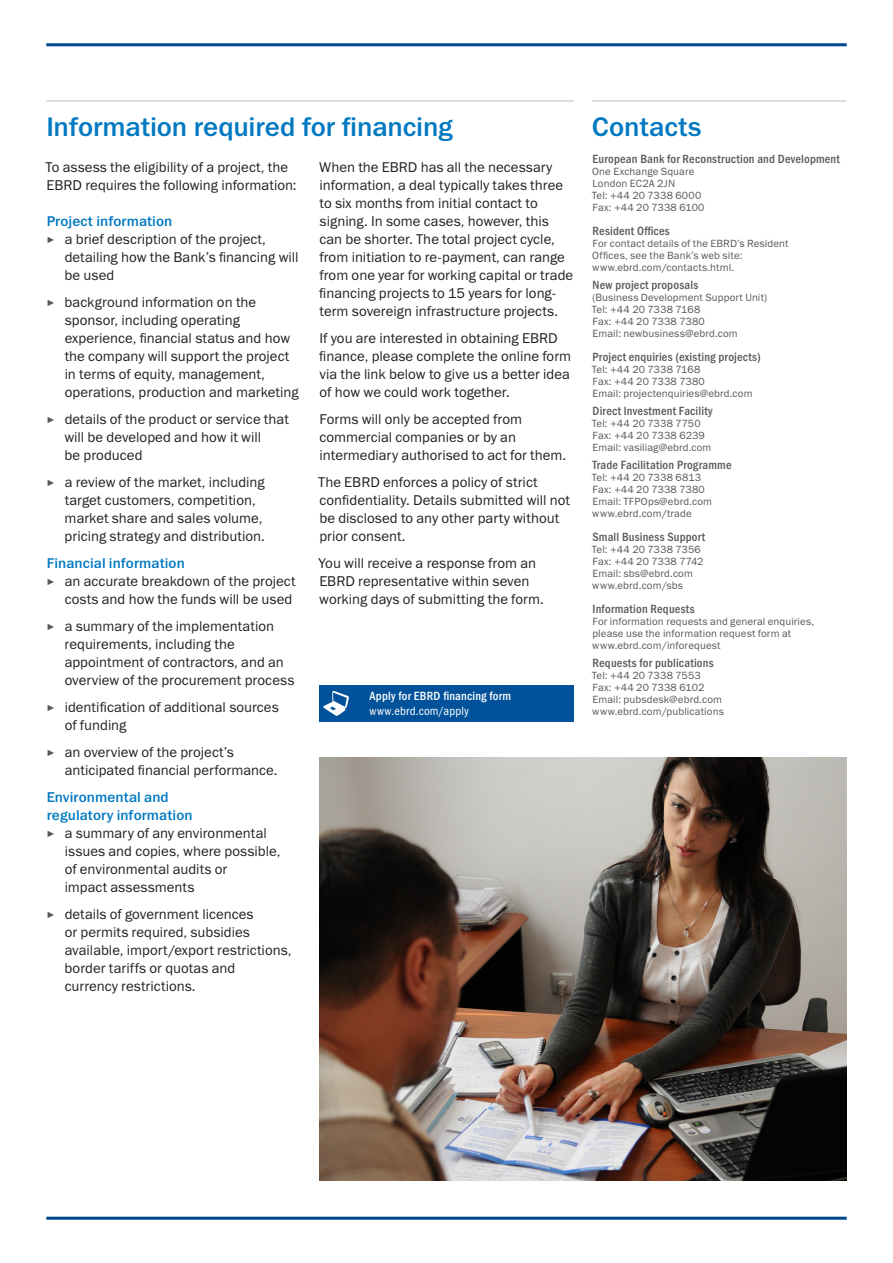
<style>
.page{position:relative;width:893px;height:1263px;background:#fff}
.page>*{position:absolute;margin:0;border:0;box-sizing:border-box;transform-origin:0 0}
.Basic_-_H1{font:27px "Franklin Gothic Medium ITC";letter-spacing:-.005em;color:#0079c2}
.Basic_-_Body{font:14.25px/18px "Franklin Gothic Book ITC";color:#231f20}
.Basic_-_H3{font:14.25px/18px "Franklin Gothic Medium ITC";letter-spacing:.005em;color:#0079c2}
.Contacts_-_heading{font:12px "Franklin Gothic Medi Cond ITC";letter-spacing:.015em;color:#57585a}
.Link_-_heading{font:12px "Franklin Gothic Medi Cond ITC";letter-spacing:.015em;color:#fff}
.Link_-_body{font:12px "Franklin Gothic Book Cond ITC";letter-spacing:.015em;color:#fff}
.Contacts_-_body{font:10.5px/12px "Franklin Gothic Book ITC";letter-spacing:.015em;color:#57585a}
.s1{font-family:"Arial";font-size:9px;color:#57585a}
</style>
<div class="page">
<hr style="left:46px;top:43px;width:801px;height:3px;background:#01498d">
<hr style="left:46px;top:1217px;width:801px;height:3px;background:#01498d">
<img style="left:319px;top:757px;width:528px;height:423px">
<div style="left:319px;top:685px;width:255px;height:36px;background:#01529a"></div>
<svg style="left:323px;top:691px;width:26px;height:25px"></svg>
<hr style="left:592px;top:100px;width:255px;height:2px;background:#d1d2d4">
<hr style="left:46px;top:100px;width:528px;height:2px;background:#d1d2d4">
<p class="Basic_-_H1" style="left:46px;top:111px;width:408px">Information required for financing</p>
<p class="Basic_-_Body" style="left:45px;top:158px;width:253px">To assess the eligibility of a project, the<br>EBRD requires the following information:</p>
<p class="Basic_-_H3" style="left:47px;top:213px;width:127px">Project information</p>
<p class="Basic_-_Body" style="left:65px;top:230px;width:235px;text-indent:-18px"><span class="s1">►</span> a brief description of the project, detailing how the Bank’s financing will be used</p>
<p class="Basic_-_Body" style="left:65px;top:293px;width:235px;text-indent:-18px"><span class="s1">►</span> background information on the sponsor, including operating experience, financial status and how the company will support the project in terms of equity, management, operations, production and marketing</p>
<p class="Basic_-_Body" style="left:64px;top:410px;width:226px;text-indent:-18px"><span class="s1">►</span> details of the product or service that will be developed and how it will<br>be produced</p>
<p class="Basic_-_Body" style="left:65px;top:473px;width:202px;text-indent:-18px"><span class="s1">►</span> a review of the market, including target customers, competition, market share and sales volume, pricing strategy and distribution.</p>
<p class="Basic_-_H3" style="left:47px;top:555px;width:140px">Financial information</p>
<p class="Basic_-_Body" style="left:46px;top:572px;width:251px;text-align:right"><span class="s1">►</span> an accurate breakdown of the project costs and how the funds will be used</p>
<p class="Basic_-_Body" style="left:65px;top:617px;width:231px;text-indent:-18px"><span class="s1">►</span> a summary of the implementation requirements, including the appointment of contractors, and an overview of the procurement process</p>
<p class="Basic_-_Body" style="left:65px;top:698px;width:216px;text-indent:-18px"><span class="s1">►</span> identification of additional sources of funding</p>
<p class="Basic_-_Body" style="left:65px;top:743px;width:214px;text-indent:-18px"><span class="s1">►</span> an overview of the project’s anticipated financial performance.</p>
<p class="Basic_-_H3" style="left:47px;top:789px;width:147px">Environmental and regulatory information</p>
<p class="Basic_-_Body" style="left:65px;top:824px;width:217px;text-indent:-18px"><span class="s1">►</span> a summary of any environmental issues and copies, where possible, of environmental audits or<br>impact assessments</p>
<p class="Basic_-_Body" style="left:65px;top:905px;width:228px;text-indent:-18px"><span class="s1">►</span> details of government licences<br>or permits required, subsidies available, import/export restrictions, border tariffs or quotas and currency restrictions.</p>
<p class="Basic_-_Body" style="left:319px;top:158px;width:255px">When the EBRD has all the necessary information, a deal typically takes three to six months from initial contact to signing. In some cases, however, this can be shorter. The total project cycle, from initiation to re-payment, can range from one year for working capital or trade financing projects to 15 years for long&shy;term sovereign infrastructure projects.</p>
<p class="Basic_-_Body" style="left:319px;top:329px;width:254px">If you are interested in obtaining EBRD finance, please complete the online form via the link below to give us a better idea of how we could work together.</p>
<p class="Basic_-_Body" style="left:319px;top:410px;width:248px">Forms will only be accepted from commercial companies or by an intermediary authorised to act for them.</p>
<p class="Basic_-_Body" style="left:318px;top:473px;width:253px">The EBRD enforces a policy of strict confidentiality. Details submitted will not be disclosed to any other party without prior consent.</p>
<p class="Basic_-_Body" style="left:319px;top:554px;width:227px">You will receive a response from an<br>EBRD representative within seven working days of submitting the form.</p>
<p class="Link_-_heading" style="left:370px;top:689px;width:143px">Apply for EBRD financing form</p>
<p class="Link_-_body" style="left:370px;top:704px;width:101px">www.ebrd.com/apply</p>
<p class="Basic_-_H1" style="left:592px;top:111px;width:111px">Contacts</p>
<p class="Contacts_-_heading" style="left:593px;top:152px;width:249px">European Bank for Reconstruction and Development</p>
<p class="Contacts_-_body" style="left:592px;top:165px;width:104px">One Exchange Square</p>
<p class="Contacts_-_body" style="left:592px;top:177px;width:84px">London EC2A 2JN</p>
<p class="Contacts_-_body" style="left:592px;top:189px;width:111px">Tel: +44 20 7338 6000</p>
<p class="Contacts_-_body" style="left:592px;top:201px;width:114px">Fax: +44 20 7338 6100</p>
<p class="Contacts_-_heading" style="left:593px;top:224px;width:79px">Resident Offices</p>
<p class="Contacts_-_body" style="left:592px;top:237px;width:198px">For contact details of the EBRD’s Resident</p>
<p class="Contacts_-_body" style="left:592px;top:249px;width:152px">Offices, see the Bank’s web site:</p>
<p class="Contacts_-_body" style="left:592px;top:261px;width:143px">www.ebrd.com/contacts.html.</p>
<p class="Contacts_-_heading" style="left:593px;top:278px;width:107px">New project proposals</p>
<p class="Contacts_-_body" style="left:592px;top:291px;width:176px">(Business Development Support Unit)</p>
<p class="Contacts_-_body" style="left:592px;top:303px;width:110px">Tel: +44 20 7338 7168</p>
<p class="Contacts_-_body" style="left:592px;top:315px;width:114px">Fax: +44 20 7338 7380</p>
<p class="Contacts_-_body" style="left:592px;top:327px;width:147px">Email: newbusiness@ebrd.com</p>
<p class="Contacts_-_heading" style="left:593px;top:350px;width:170px">Project enquiries (existing projects)</p>
<p class="Contacts_-_body" style="left:592px;top:363px;width:110px">Tel: +44 20 7338 7168</p>
<p class="Contacts_-_body" style="left:592px;top:375px;width:114px">Fax: +44 20 7338 7380</p>
<p class="Contacts_-_body" style="left:592px;top:387px;width:162px">Email: projectenquiries@ebrd.com</p>
<p class="Contacts_-_heading" style="left:593px;top:404px;width:122px">Direct Investment Facility</p>
<p class="Contacts_-_body" style="left:592px;top:417px;width:110px">Tel: +44 20 7338 7750</p>
<p class="Contacts_-_body" style="left:592px;top:429px;width:114px">Fax: +44 20 7338 6239</p>
<p class="Contacts_-_body" style="left:592px;top:441px;width:120px">Email: vasiliag@ebrd.com</p>
<p class="Contacts_-_heading" style="left:592px;top:458px;width:141px">Trade Facilitation Programme</p>
<p class="Contacts_-_body" style="left:592px;top:471px;width:111px">Tel: +44 20 7338 6813</p>
<p class="Contacts_-_body" style="left:592px;top:483px;width:114px">Fax: +44 20 7338 7380</p>
<p class="Contacts_-_body" style="left:592px;top:495px;width:121px">Email: TFPOps@ebrd.com</p>
<p class="Contacts_-_body" style="left:592px;top:507px;width:101px">www.ebrd.com/trade</p>
<p class="Contacts_-_heading" style="left:592px;top:530px;width:114px">Small Business Support</p>
<p class="Contacts_-_body" style="left:592px;top:543px;width:110px">Tel: +44 20 7338 7356</p>
<p class="Contacts_-_body" style="left:592px;top:555px;width:113px">Fax: +44 20 7338 7742</p>
<p class="Contacts_-_body" style="left:592px;top:567px;width:102px">Email: sbs@ebrd.com</p>
<p class="Contacts_-_body" style="left:592px;top:579px;width:92px">www.ebrd.com/sbs</p>
<p class="Contacts_-_heading" style="left:593px;top:602px;width:104px">Information Requests</p>
<p class="Contacts_-_body" style="left:592px;top:615px;width:223px">For information requests and general enquiries, please use the information request form at www.ebrd.com/inforequest</p>
<p class="Contacts_-_heading" style="left:593px;top:656px;width:123px">Requests for publications</p>
<p class="Contacts_-_body" style="left:592px;top:669px;width:110px">Tel: +44 20 7338 7553</p>
<p class="Contacts_-_body" style="left:592px;top:681px;width:113px">Fax: +44 20 7338 6102</p>
<p class="Contacts_-_body" style="left:592px;top:693px;width:131px">Email: pubsdesk@ebrd.com</p>
<p class="Contacts_-_body" style="left:592px;top:705px;width:133px">www.ebrd.com/publications</p>
</div>
